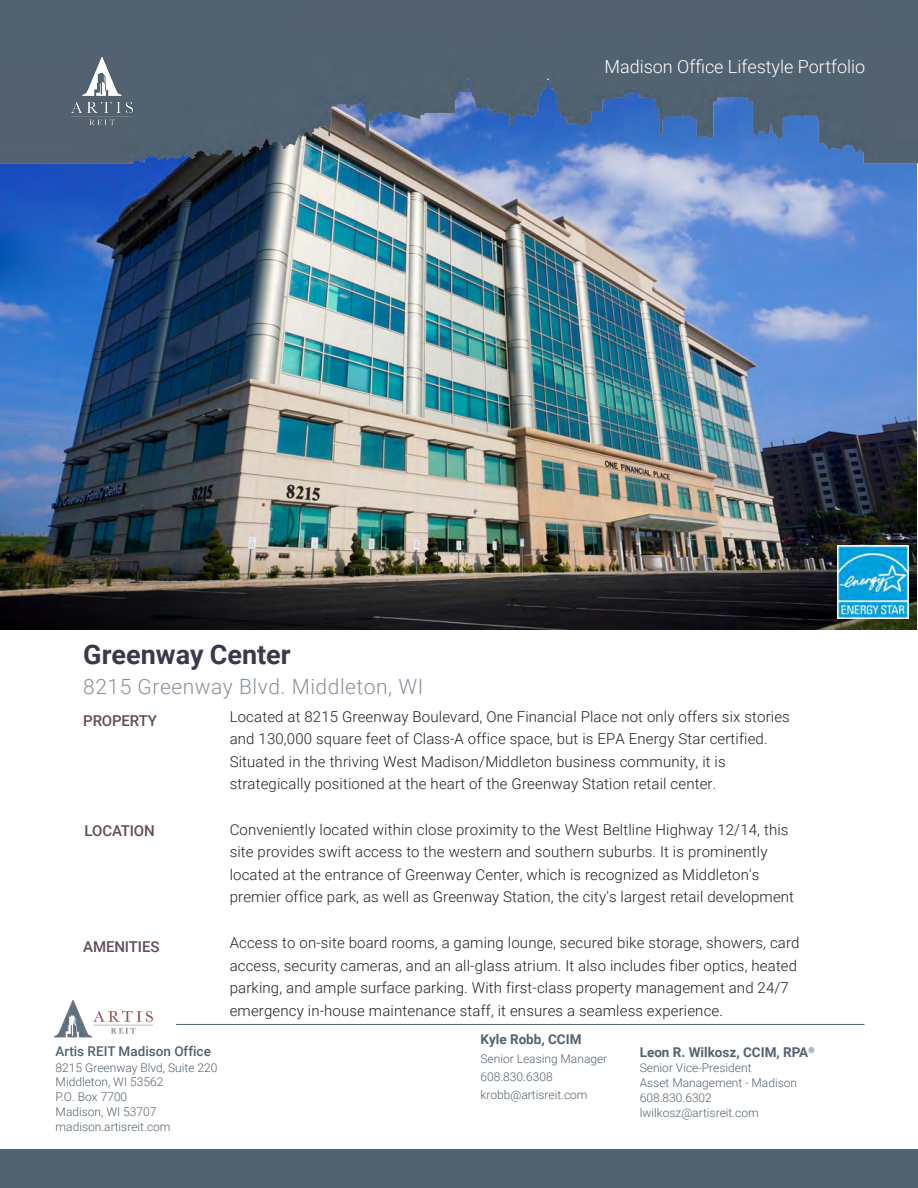
<style>
.page{position:relative;width:918px;height:1188px;background:#fff}
.page>*{position:absolute;margin:0;border:0;box-sizing:border-box;transform-origin:0 0}
.titile{font:700 27px "Roboto";color:#3f364d}
.titile-2{font:300 21px "Roboto";letter-spacing:.025em;color:#87919b}
.t1{font:300 18px "Roboto";color:#fff}
.body_R{font:300 15px/22.5px "Roboto";letter-spacing:.01em;color:#231f20}
.Body_Title{font:500 15px "Roboto";letter-spacing:-.01em;color:#634c5d}
.t2{font:700 13.5px "Roboto";color:#536270}
.t3{font:500 13.5px "Roboto";color:#536270}
.t4{font:300 12px/14.7px "Roboto";color:#536270}
</style>
<div class="page">
<img style="left:0;top:170px;width:917px;height:459px">
<div style="left:0;top:1149px;width:918px;height:39px;background:#536270"></div>
<img style="left:0;top:0;width:918px;height:170px">
<img style="left:68px;top:54px;width:68px;height:73px">
<img style="left:54px;top:1000px;width:99px;height:38px">
<hr style="left:176px;top:1024px;width:689px;height:1px;background:#536270">
<img style="left:837px;top:546px;width:71px;height:72px">
<p class="t1" style="left:604px;top:54px;width:262px">Madison Office Lifestyle Portfolio</p>
<p class="titile" style="left:83px;top:636px;width:209px">Greenway Center</p>
<p class="titile-2" style="left:83px;top:672px;width:342px">8215 Greenway Blvd. Middleton, WI</p>
<p class="Body_Title" style="left:83px;top:710px;width:75px">PROPERTY</p>
<p class="body_R" style="left:230px;top:705px;width:562px">Located at 8215 Greenway Boulevard, One Financial Place not only offers six stories and 130,000 square feet of Class-A office space, but is EPA Energy Star certified.<br>Situated in the thriving West Madison/Middleton business community, it is strategically positioned at the heart of the Greenway Station retail center.</p>
<p class="body_R" style="left:230px;top:818px;width:566px">Conveniently located within close proximity to the West Beltline Highway 12/14, this site provides swift access to the western and southern suburbs. It is prominently located at the entrance of Greenway Center, which is recognized as Middleton's premier office park, as well as Greenway Station, the city's largest retail development</p>
<p class="body_R" style="left:230px;top:931px;width:571px">Access to on-site board rooms, a gaming lounge, secured bike storage, showers, card access, security cameras, and an all-glass atrium. It also includes fiber optics, heated parking, and ample surface parking. With first-class property management and 24/7 emergency in-house maintenance staff, it ensures a seamless experience.</p>
<p class="Body_Title" style="left:85px;top:820px;width:72px">LOCATION</p>
<p class="Body_Title" style="left:83px;top:936px;width:78px">AMENITIES</p>
<p class="t3" style="left:56px;top:1042px;width:157px">Artis REIT Madison Office</p>
<p class="t4" style="left:56px;top:1059px;width:163px">8215 Greenway Blvd, Suite 220<br>Middleton, WI 53562<br>P.O. Box 7700<br>Madison, WI 53707 madison.artisreit.com</p>
<p class="t2" style="left:480px;top:1030px;width:103px">Kyle Robb, CCIM</p>
<p class="t4" style="left:480px;top:1050px;width:128px;line-height:18px">Senior Leasing Manager<br>608.830.6308 krobb@artisreit.com</p>
<p class="t2" style="left:640px;top:1043px;width:176px">Leon R. Wilkosz, CCIM, RPA<sup>®</sup></p>
<p class="t4" style="left:640px;top:1060px;width:159px">Senior Vice-President<br>Asset Management - Madison<br>608.830.6302 lwilkosz@artisreit.com</p>
</div>
